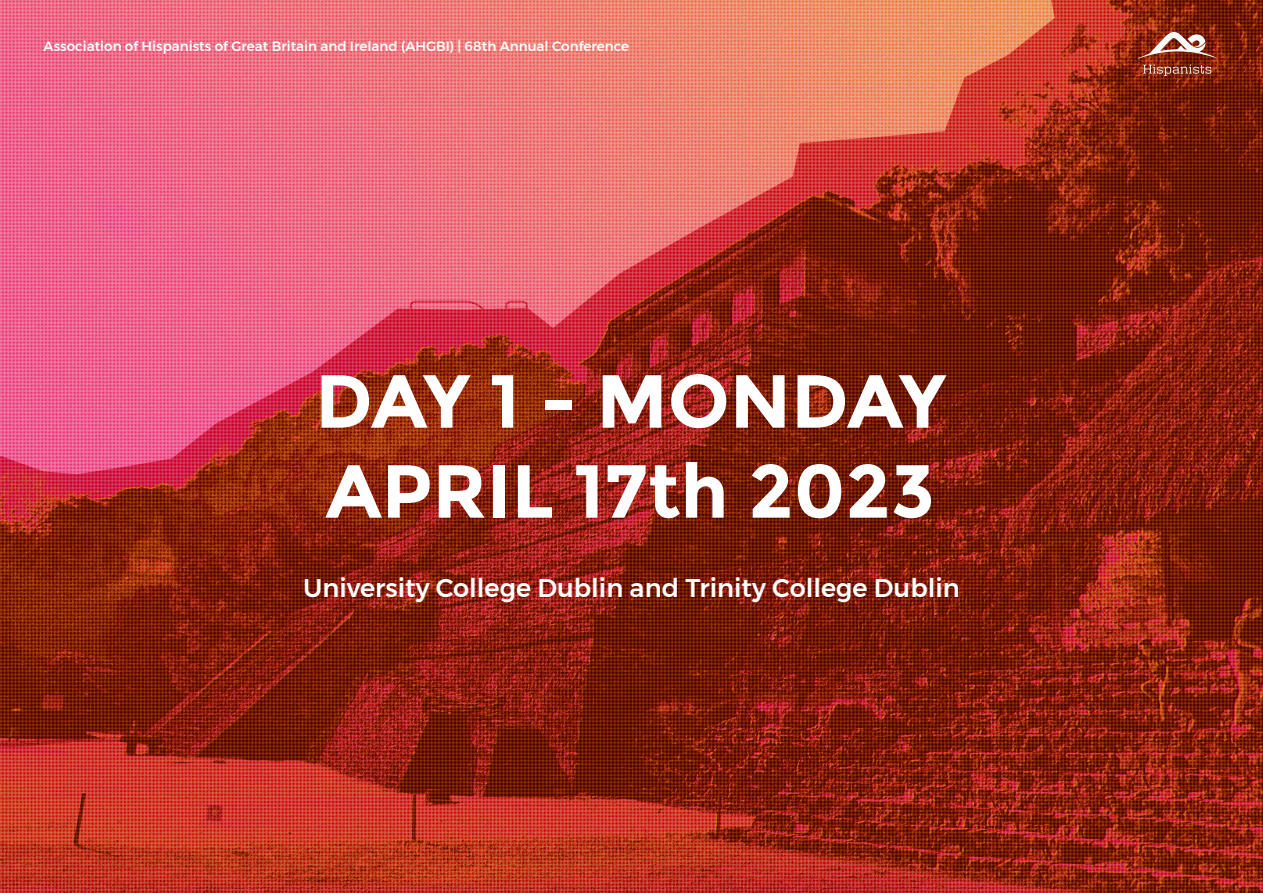
<style>
.page{position:relative;width:1263px;height:893px;background:#fff}
.page>*{position:absolute;margin:0;border:0;box-sizing:border-box;transform-origin:0 0}
.t1{font:700 75px "Montserrat";color:#fff}
.t2{font:700 75px "Montserrat";letter-spacing:-.02em;color:#fff}
.t3{font:500 25.5px "Montserrat";color:#fff}
.t4{font:500 13.5px "Montserrat";color:#fff}
</style>
<div class="page">
<img style="left:0;top:0;width:1263px;height:893px">
<svg style="left:1138px;top:32px;width:78px;height:26px"></svg>
<svg style="left:1143px;top:65px;width:68px;height:11px"></svg>
<p class="t4" style="left:44px;top:36px;width:587px">Association of Hispanists of Great Britain and Ireland (AHGBI) | 68th Annual Conference</p>
<p class="t2" style="left:315px;top:357px;width:632px">DAY 1 - MONDAY</p>
<p class="t1" style="left:326px;top:447px;width:611px">APRIL 17th 2023</p>
<p class="t3" style="left:303px;top:568px;width:658px">University College Dublin and Trinity College Dublin</p>
</div>
